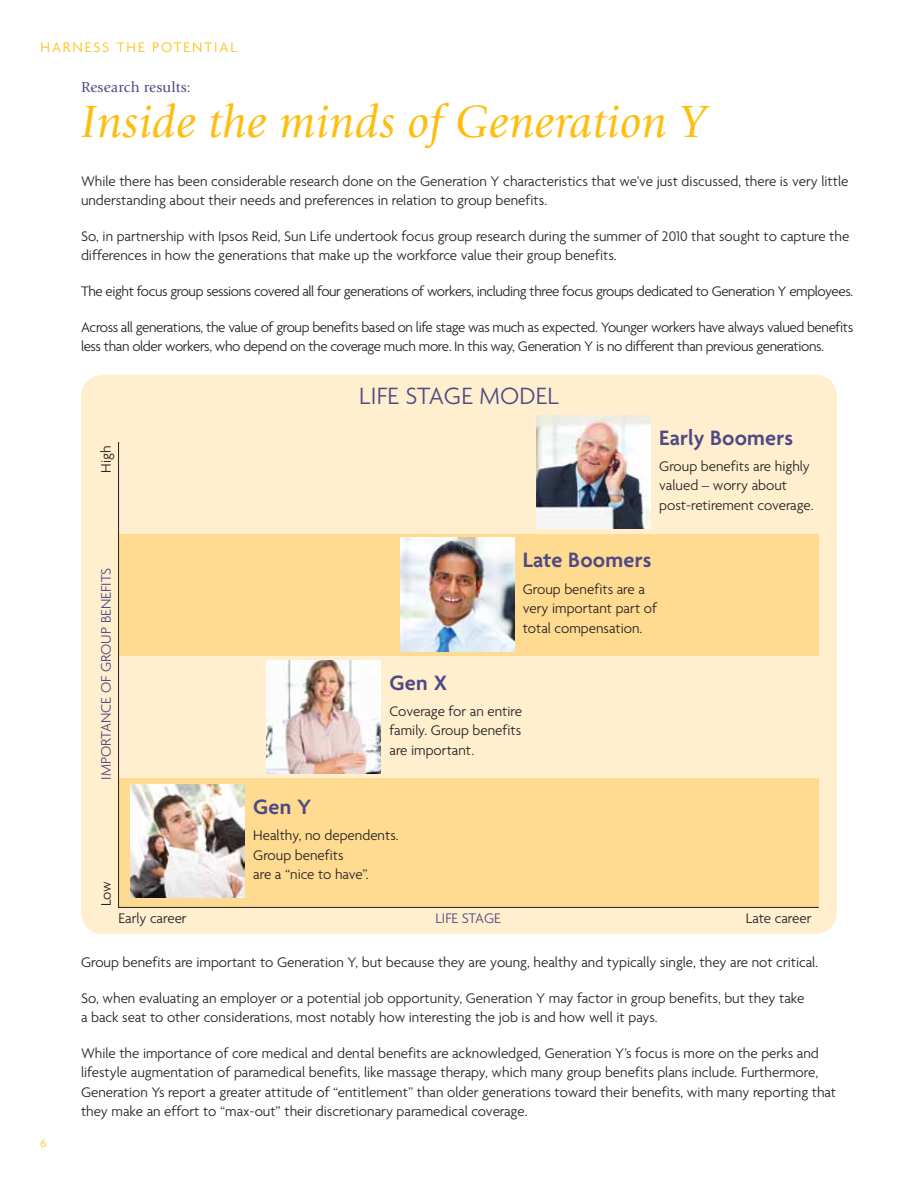
<style>
.page{position:relative;width:918px;height:1188px;background:#fff}
.page>*{position:absolute;margin:0;border:0;box-sizing:border-box;transform-origin:0 0}
.t1{font:italic 46.5px "Giovanni EF";letter-spacing:.01em;color:#febe10}
.t2{font:300 25.5px "Agenda";letter-spacing:.01em;color:#4f4a85}
.t3{font:600 22.5px "Agenda";letter-spacing:.01em;color:#4f4a85}
.t4{font:300 15px/19.5px "Agenda";color:#231f20}
.t5{font:300 15px/19.5px "Agenda";letter-spacing:-.025em;color:#231f20}
.t6{font:300 15px "Agenda";color:#4f4a85}
.t7{font:300 15px "Agenda";letter-spacing:.295em;color:#febe10}
.t8{font:15px "Giovanni EF";letter-spacing:.01em;color:#4f4a85}
.t9{font:300 12px "Agenda";color:#febe10}
</style>
<div class="page">
<div style="left:81px;top:375px;width:756px;height:559px;background:#ffefcf;border-radius:22px"></div>
<svg style="left:118px;top:441px;width:701px;height:467px"></svg>
<img style="left:131px;top:785px;width:114px;height:113px">
<img style="left:267px;top:660px;width:114px;height:113px">
<img style="left:400px;top:538px;width:114px;height:113px">
<img style="left:537px;top:415px;width:114px;height:113px">
<p class="t7" style="left:41px;top:38px;width:189px">Harness th e pot ential</p>
<p class="t8" style="left:81px;top:79px;width:111px">Research results:</p>
<h1 class="t1" style="left:81px;top:96px;width:627px">Inside the minds of Generation Y</h1>
<p class="t4" style="left:81px;top:171px;width:769px">While there has been considerable research done on the Generation Y characteristics that we’ve just discussed, there is very little understanding about their needs and preferences in relation to group benefits.</p>
<p class="t4" style="left:81px;top:226px;width:770px">So, in partnership with I psos Reid, Sun Life undertook focus group research during the summer of 2010 that sought to capture the differences in how the generations that make up the workforce value their group benefits.</p>
<p class="t5" style="left:81px;top:281px;width:774px">The eight focus group sessions covered all four generations of workers, including three focus groups dedicated to Generation Y employees.</p>
<p class="t5" style="left:81px;top:317px;width:774px">Across all generations, the value of group benefits based on life stage was much as expected. Younger workers have always valued benefits less than older workers, who depend on the coverage much more. I n this way, Generation Y is no different than previous generations.</p>
<p class="t4" style="left:96px;top:473px;width:29px;rotate:-90deg">High</p>
<p class="t6" style="left:97px;top:780px;width:214px;rotate:-90deg">Importance OF GROUP BENEFITS</p>
<p class="t4" style="left:96px;top:906px;width:27px;rotate:-90deg">Low</p>
<h2 class="t2" style="left:359px;top:381px;width:195px">Life Stag e Model</h2>
<h3 class="t3" style="left:659px;top:424px;width:135px">Early Boomers</h3>
<p class="t4" style="left:659px;top:456px;width:156px">Group benefits are highly valued – worry about post-retirement coverage.</p>
<h3 class="t3" style="left:523px;top:546px;width:130px">Late Boomers</h3>
<p class="t4" style="left:523px;top:579px;width:136px">Group benefits are a very important part of total compensation.</p>
<h3 class="t3" style="left:390px;top:669px;width:59px">Gen X</h3>
<p class="t4" style="left:390px;top:701px;width:134px;text-align:justify">Coverage for an entire family. Group benefits are important.</p>
<h3 class="t3" style="left:253px;top:793px;width:60px">Gen Y</h3>
<p class="t4" style="left:253px;top:826px;width:147px">Healthy, no dependents.<br>Group benefits<br>are a “nice to have”.</p>
<p class="t4" style="left:119px;top:908px;width:70px">Early career</p>
<p class="t6" style="left:435px;top:909px;width:36px">LIFE stag</p>
<p class="t6" style="left:494px;top:909px;width:8px">e</p>
<p class="t4" style="left:746px;top:908px;width:67px">Late career</p>
<p class="t9" style="left:41px;top:1136px;width:7px">6</p>
<p class="t4" style="left:81px;top:952px;width:739px">Group benefits are important to Generation Y, but because they are young, healthy and typically single, they are not critical.</p>
<p class="t4" style="left:81px;top:988px;width:725px">So, when evaluating an employer or a potential job opportunity, Generation Y may factor in group benefits, but they take a back seat to other considerations, most notably how interesting the job is and how well it pays.</p>
<p class="t4" style="left:81px;top:1043px;width:757px">While the importance of core medical and dental benefits are acknowledged, Generation Y’s focus is more on the perks and lifestyle augmentation of paramedical benefits, like massage therapy, which many group benefits plans include. Furthermore, Generation Ys report a greater attitude of “entitlement” than older generations toward their benefits, with many reporting that they make an effort to “max-out” their discretionary paramedical coverage.</p>
</div>
